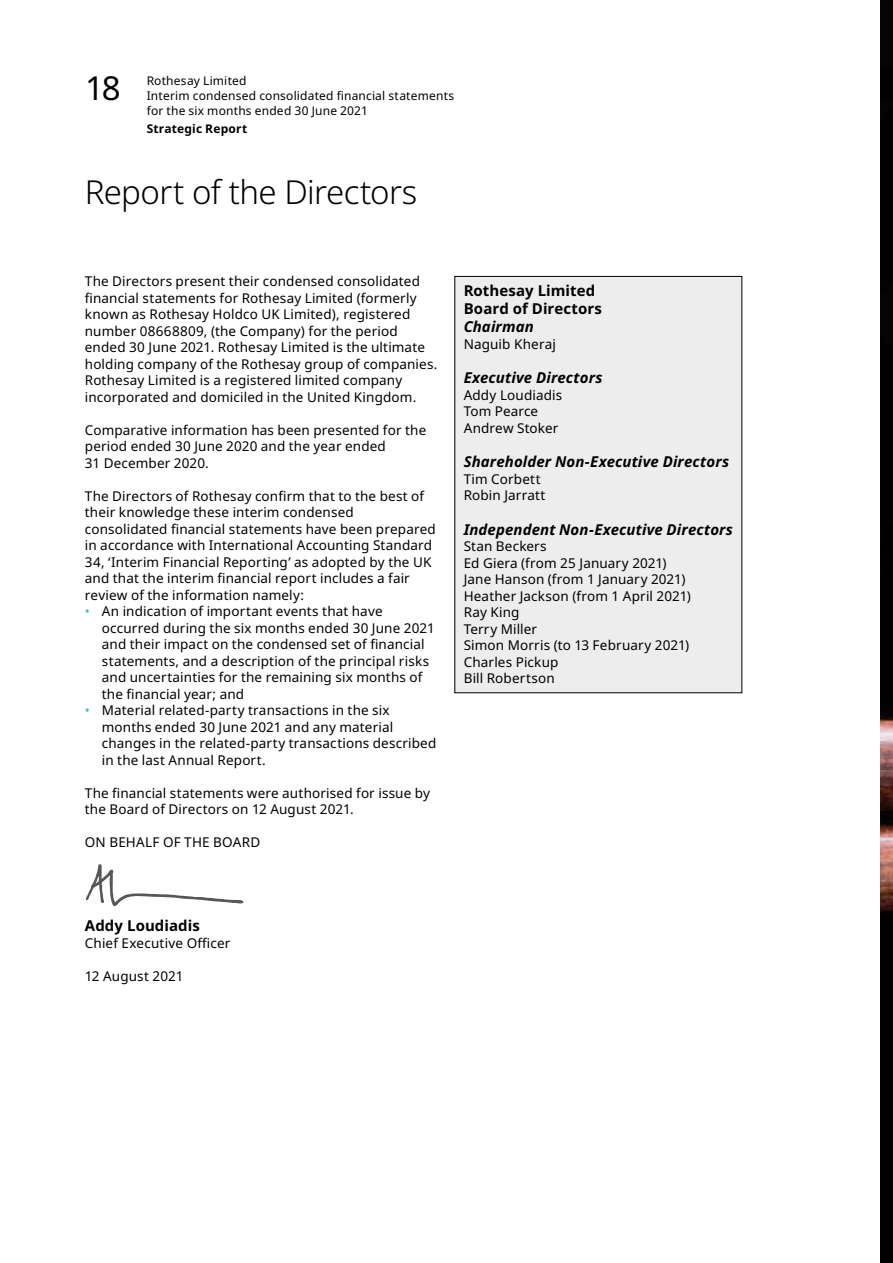
<style>
.page{position:relative;width:893px;height:1263px;background:#fff}
.page>*{position:absolute;margin:0;border:0;box-sizing:border-box;transform-origin:0 0}
.t1{font:300 33px "Noto Sans";letter-spacing:-.02em;color:#000}
.t2{font:33px "Noto Sans";color:#000}
.t3{font:italic 700 15px "Noto Sans";letter-spacing:.01em;color:#000}
.t4{font:700 15px/18px "Noto Sans";letter-spacing:.005em;color:#000}
.t5{font:13.5px/16.5px "Noto Sans";letter-spacing:.01em;color:#000}
.t6{font:12px/15px "Noto Sans";letter-spacing:.015em;color:#000}
.t7{font:700 12px "Noto Sans";letter-spacing:.015em;color:#000}
.s1{color:#52bbb3}
</style>
<div class="page">
<img style="left:880px;top:0;width:13px;height:1263px">
<svg style="left:86px;top:864px;width:158px;height:42px"></svg>
<div style="left:455px;top:276px;width:287px;height:417px;background:#ededed"></div>
<h1 class="t2" style="left:85px;top:65px;width:37px">18</h1>
<p class="t6" style="left:147px;top:74px;width:309px">Rothesay Limited<br>Interim condensed consolidated financial statements for the six months ended 30 June 2021</p>
<p class="t7" style="left:147px;top:120px;width:102px">Strategic Report</p>
<h1 class="t1" style="left:85px;top:169px;width:334px">Report of the Directors</h1>
<p class="t5" style="left:85px;top:273px;width:354px">The Directors present their condensed consolidated financial statements for Rothesay Limited (formerly known as Rothesay Holdco UK Limited), registered number 08668809, (the Company) for the period ended 30 June 2021. Rothesay Limited is the ultimate holding company of the Rothesay group of companies.<br>Rothesay Limited is a registered limited company incorporated and domiciled in the United Kingdom.</p>
<p class="t5" style="left:85px;top:422px;width:343px">Comparative information has been presented for the period ended 30 June 2020 and the year ended<br>31 December 2020.</p>
<p class="t5" style="left:85px;top:488px;width:353px">The Directors of Rothesay confirm that to the best of their knowledge these interim condensed consolidated financial statements have been prepared in accordance with International Accounting Standard 34, ‘Interim Financial Reporting’ as adopted by the UK and that the interim financial report includes a fair review of the information namely:</p>
<p class="t5" style="left:102px;top:603px;width:334px;text-indent:-17px"><span class="s1">•</span> An indication of important events that have occurred during the six months ended 30 June 2021 and their impact on the condensed set of financial statements, and a description of the principal risks and uncertainties for the remaining six months of the financial year; and</p>
<p class="t5" style="left:102px;top:702px;width:336px;text-indent:-17px"><span class="s1">•</span> Material related-party transactions in the six months ended 30 June 2021 and any material changes in the related-party transactions described in the last Annual Report.</p>
<p class="t5" style="left:85px;top:785px;width:347px">The financial statements were authorised for issue by the Board of Directors on 12 August 2021.</p>
<p class="t5" style="left:85px;top:834px;width:177px">ON BEHALF OF THE BOARD</p>
<p class="t4" style="left:464px;top:282px;width:140px">Rothesay Limited<br>Board of Directors</p>
<p class="t3" style="left:464px;top:316px;width:72px">Chairman</p>
<p class="t5" style="left:464px;top:336px;width:94px">Naguib Kheraj</p>
<p class="t3" style="left:464px;top:367px;width:140px">Executive Directors</p>
<p class="t5" style="left:464px;top:387px;width:100px">Addy Loudiadis<br>Tom Pearce<br>Andrew Stoker</p>
<p class="t3" style="left:464px;top:451px;width:267px">Shareholder Non-Executive Directors</p>
<p class="t5" style="left:464px;top:471px;width:83px">Tim Corbett<br>Robin Jarratt</p>
<p class="t3" style="left:464px;top:518px;width:271px">Independent Non-Executive Directors</p>
<p class="t5" style="left:464px;top:538px;width:229px">Stan Beckers<br>Ed Giera (from 25 January 2021)<br>Jane Hanson (from 1 January 2021)<br>Heather Jackson (from 1 April 2021)<br>Ray King<br>Terry Miller<br>Simon Morris (to 13 February 2021)<br>Charles Pickup<br>Bill Robertson</p>
<p class="t4" style="left:85px;top:917px;width:117px">Addy Loudiadis</p>
<p class="t5" style="left:85px;top:935px;width:147px">Chief Executive Officer</p>
<p class="t5" style="left:85px;top:968px;width:100px">12 August 2021</p>
</div>
